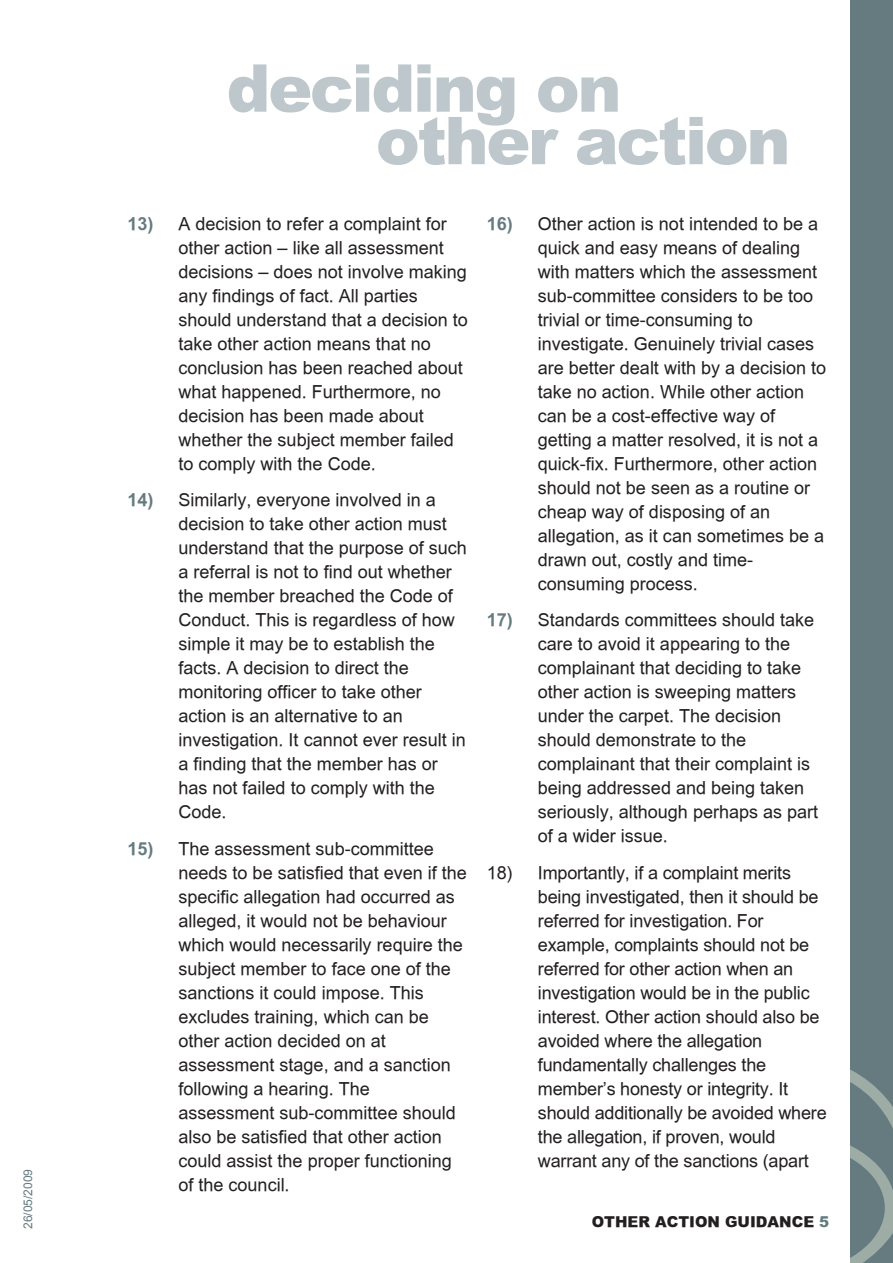
<style>
.page{position:relative;width:893px;height:1263px;background:#fff}
.page>*{position:absolute;margin:0;border:0;box-sizing:border-box;transform-origin:0 0}
.t1{font:66px/52.5px "Arial MT Black";letter-spacing:-.035em;color:#bdc7cc}
.t2{font:18px/24px "Arial MT Regular";color:#231f20}
.t3{font:15px "Arial MT Black";color:#231f20}
.t4{font:12px "Arial MT Regular";color:#657b80}
.s1{font-family:"Arial MT Bold";color:#657b80}
.s2{color:#657b80}
</style>
<div class="page">
<div style="left:850px;top:0;width:43px;height:1263px;background:#657b80"></div>
<svg style="left:850px;top:1069px;width:43px;height:194px"></svg>
<p class="t4" style="left:21px;top:1229px;width:62px;rotate:-90deg">26/05/2009</p>
<h1 class="t1" style="left:376px;top:60px;width:416px;text-indent:-149px">deciding on other action</h1>
<p class="t2" style="left:179px;top:211px;width:291px;text-indent:-51px"><span class="s1">13)</span> A decision to refer a complaint for other action – like all assessment decisions – does not involve making any findings of fact. All parties should understand that a decision to take other action means that no conclusion has been reached about what happened. Furthermore, no decision has been made about whether the subject member failed to comply with the Code.</p>
<p class="t2" style="left:179px;top:488px;width:290px;text-indent:-51px"><span class="s1">14)</span> Similarly, everyone involved in a decision to take other action must understand that the purpose of such a referral is not to find out whether the member breached the Code of<br>Conduct. This is regardless of how simple it may be to establish the facts. A decision to direct the monitoring officer to take other action is an alternative to an investigation. It cannot ever result in a finding that the member has or has not failed to comply with the<br>Code.</p>
<p class="t2" style="left:179px;top:837px;width:290px;text-indent:-51px"><span class="s1">15)</span> The assessment sub-committee needs to be satisfied that even if the specific allegation had occurred as alleged, it would not be behaviour which would necessarily require the subject member to face one of the sanctions it could impose. This excludes training, which can be other action decided on at assessment stage, and a sanction following a hearing. The assessment sub-committee should also be satisfied that other action could assist the proper functioning of the council.</p>
<p class="t2" style="left:538px;top:211px;width:290px;text-indent:-51px"><span class="s1">16)</span> Other action is not intended to be a quick and easy means of dealing with matters which the assessment sub-committee considers to be too trivial or time-consuming to investigate. Genuinely trivial cases are better dealt with by a decision to take no action. While other action can be a cost-effective way of getting a matter resolved, it is not a quick-fix. Furthermore, other action should not be seen as a routine or cheap way of disposing of an allegation, as it can sometimes be a drawn out, costly and time&shy;consuming process.</p>
<p class="t2" style="left:538px;top:608px;width:282px;text-indent:-51px"><span class="s1">17)</span> Standards committees should take care to avoid it appearing to the complainant that deciding to take other action is sweeping matters under the carpet. The decision should demonstrate to the complainant that their complaint is being addressed and being taken seriously, although perhaps as part of a wider issue.</p>
<p class="t2" style="left:538px;top:861px;width:290px;text-indent:-51px">18) Importantly, if a complaint merits being investigated, then it should be referred for investigation. For example, complaints should not be referred for other action when an investigation would be in the public interest. Other action should also be avoided where the allegation fundamentally challenges the member’s honesty or integrity. It should additionally be avoided where the allegation, if proven, would warrant any of the sanctions (apart</p>
<p class="t3" style="left:592px;top:1212px;width:239px">OTHER ACTION GUIDANCE <span class="s2">5</span></p>
</div>
